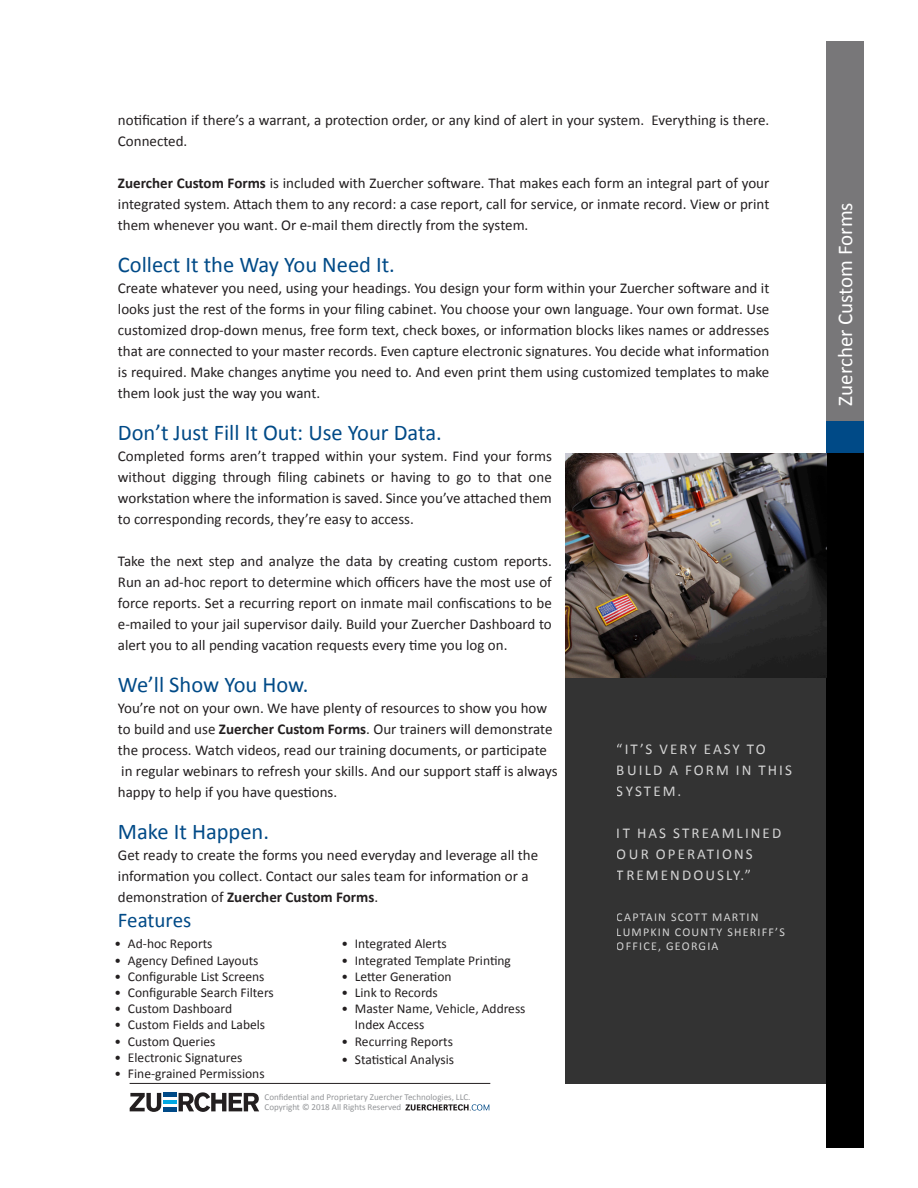
<style>
.page{position:relative;width:918px;height:1188px;background:#fff}
.page>*{position:absolute;margin:0;border:0;box-sizing:border-box;transform-origin:0 0}
.t1{font:22.5px "Calibri";color:#004a87}
.t2{font:21px "Calibri";color:#fff}
.t3{font:21px "Calibri";color:#004a87}
.t4{font:15px/21px "Calibri";color:#231f20;text-align:justify}
.t5{font:15px/21px "Calibri";letter-spacing:.14em;color:#fff}
.t6{font:700 15px "Calibri";color:#231f20}
.t7{font:13.5px/16.2px "Calibri";color:#231f20}
.t8{font:12px/14.4px "Calibri";letter-spacing:.1em;color:#fff}
.t9{font:9px "Calibri";color:#939598}
.s1{font-weight:700}
.s2{font-weight:400}
</style>
<div class="page">
<div style="left:827px;top:420px;width:37px;height:34px;background:#004a87"></div>
<div style="left:827px;top:41px;width:37px;height:380px;background:#787779"></div>
<div style="left:827px;top:454px;width:37px;height:694px;background:#000"></div>
<div style="left:565px;top:677px;width:262px;height:407px;background:#333"></div>
<img style="left:565px;top:454px;width:262px;height:223px">
<svg style="left:405px;top:1104px;width:84px;height:7px"></svg>
<hr style="left:130px;top:1083px;width:360px;height:1px;background:#231f20">
<hr style="left:163px;top:1093px;width:14px;height:4px;background:#004a87">
<hr style="left:163px;top:1107px;width:14px;height:4px;background:#004a87">
<hr style="left:163px;top:1100px;width:14px;height:4px;background:#00a8e2">
<svg style="left:130px;top:1093px;width:31px;height:19px"></svg>
<svg style="left:179px;top:1092px;width:80px;height:20px"></svg>
<p class="t4" style="left:118px;top:109px;width:653px">notification if there’s a warrant, a protection order, or any kind of alert in your system. Everything is there.<br>Connected.</p>
<p class="t4" style="left:118px;top:172px;width:653px"><span class="s1">Zuercher Custom Forms</span> is included with Zuercher software. That makes each form an integral part of your integrated system. Attach them to any record: a case report, call for service, or inmate record. View or print them whenever you want. Or e-mail them directly from the system.</p>
<p class="t1" style="left:118px;top:250px;width:279px">Collect It the Way You Need It.</p>
<p class="t4" style="left:118px;top:277px;width:653px">Create whatever you need, using your headings. You design your form within your Zuercher software and it looks just the rest of the forms in your filing cabinet. You choose your own language. Your own format. Use customized drop-down menus, free form text, check boxes, or information blocks likes names or addresses that are connected to your master records. Even capture electronic signatures. You decide what information is required. Make changes anytime you need to. And even print them using customized templates to make them look just the way you want.</p>
<p class="t1" style="left:118px;top:418px;width:326px">Don’t Just Fill It Out: Use Your Data.</p>
<p class="t4" style="left:118px;top:445px;width:435px">Completed forms aren’t trapped within your system. Find your forms without digging through filing cabinets or having to go to that one workstation where the information is saved. Since you’ve attached them to corresponding records, they’re easy to access.</p>
<p class="t4" style="left:118px;top:550px;width:435px">Take the next step and analyze the data by creating custom reports.<br>Run an ad-hoc report to determine which officers have the most use of force reports. Set a recurring report on inmate mail confiscations to be e-mailed to your jail supervisor daily. Build your Zuercher Dashboard to alert you to all pending vacation requests every time you log on.</p>
<p class="t1" style="left:118px;top:670px;width:192px">We’ll Show You How.</p>
<p class="t4" style="left:118px;top:697px;width:431px">You’re not on your own. We have plenty of resources to show you how</p>
<p class="t4" style="left:118px;top:718px;width:436px">to build and use <span class="s1">Zuercher Custom Forms</span>. Our trainers will demonstrate</p>
<p class="t4" style="left:118px;top:739px;width:431px">the process. Watch videos, read our training documents, or participate</p>
<p class="t4" style="left:121px;top:760px;width:438px">in regular webinars to refresh your skills. And our support staff is always</p>
<p class="t4" style="left:118px;top:781px;width:221px">happy to help if you have questions.</p>
<p class="t1" style="left:118px;top:817px;width:153px">Make It Happen.</p>
<p class="t4" style="left:118px;top:844px;width:422px">Get ready to create the forms you need everyday and leverage all the</p>
<p class="t4" style="left:118px;top:865px;width:412px">information you collect. Contact our sales team for information or a</p>
<p class="t6" style="left:118px;top:887px;width:262px"><span class="s2">demonstration of</span> Zuercher Custom Forms<span class="s2">.</span></p>
<p class="t5" style="left:617px;top:738px;width:177px">“IT’S VERY EASY TO<br>BUILD A FORM IN THIS<br>SYSTEM.</p>
<p class="t5" style="left:617px;top:822px;width:166px">IT HAS STREAMLINED<br>OUR OPERATIONS<br>TREMENDOUSLY.”</p>
<p class="t8" style="left:617px;top:910px;width:170px">CAPTAIN SCOTT MARTIN<br>LUMPKIN COUNTY SHERIFF’S<br>OFFICE, GEORGIA</p>
<p class="t3" style="left:118px;top:907px;width:75px">Features</p>
<p class="t7" style="left:114px;top:936px;width:100px">• Ad-hoc Reports</p>
<p class="t7" style="left:114px;top:952px;width:146px">• Agency Defined Layouts</p>
<p class="t7" style="left:114px;top:968px;width:152px">• Configurable List Screens</p>
<p class="t7" style="left:114px;top:984px;width:161px">• Configurable Search Filters</p>
<p class="t7" style="left:114px;top:1001px;width:119px">• Custom Dashboard</p>
<p class="t7" style="left:114px;top:1017px;width:152px">• Custom Fields and Labels</p>
<p class="t7" style="left:114px;top:1033px;width:102px">• Custom Queries</p>
<p class="t7" style="left:114px;top:1049px;width:129px">• Electronic Signatures</p>
<p class="t7" style="left:114px;top:1065px;width:152px">• Fine-grained Permissions</p>
<p class="t7" style="left:341px;top:936px;width:107px">• Integrated Alerts</p>
<p class="t7" style="left:341px;top:952px;width:171px">• Integrated Template Printing</p>
<p class="t7" style="left:341px;top:968px;width:112px">• Letter Generation</p>
<p class="t7" style="left:341px;top:984px;width:98px">• Link to Records</p>
<p class="t7" style="left:355px;top:1001px;width:172px;text-indent:-14px">• Master Name, Vehicle, Address<br>Index Access</p>
<p class="t7" style="left:341px;top:1033px;width:113px">• Recurring Reports</p>
<p class="t7" style="left:341px;top:1051px;width:114px">• Statistical Analysis</p>
<p class="t9" style="left:265px;top:1091px;width:207px">Confidential and Proprietary Zuercher Technologies, LLC.</p>
<p class="t9" style="left:265px;top:1101px;width:138px">Copyright © 2018 All Rights Reserved</p>
<p class="t2" style="left:832px;top:406px;width:205px;rotate:-90deg">Zuercher Custom Forms</p>
</div>
